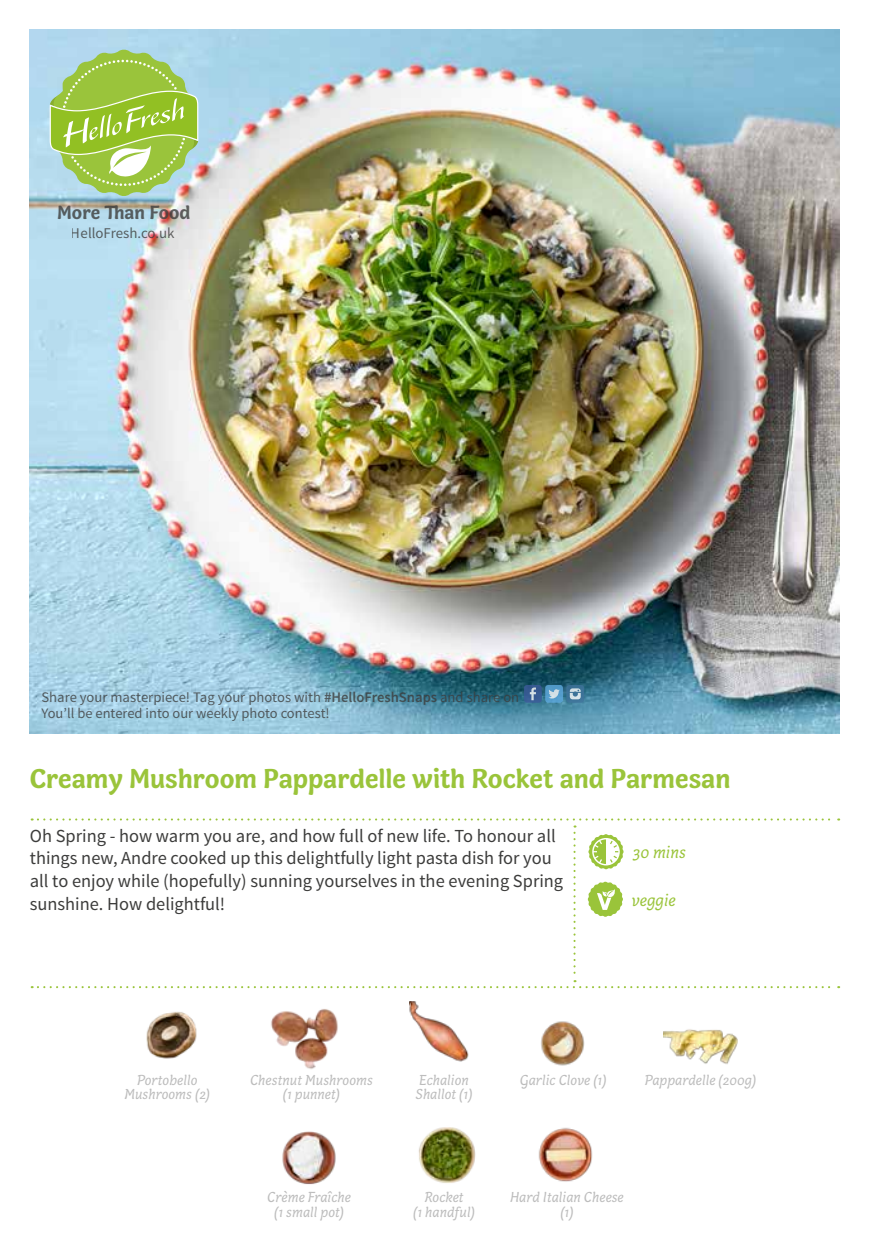
<style>
.page{position:relative;width:869px;height:1241px;background:#fff}
.page>*{position:absolute;margin:0;border:0;box-sizing:border-box;transform-origin:0 0}
.t1{font:700 28px "Capucine Basic";letter-spacing:-.005em;color:#9ac43a}
.t2{font:700 19.6px "Capucine Basic";color:#3c3c3b}
.t3{font:18.38px/22.8px "Source Sans Pro";color:#3c3c3b}
.t4{font:italic 17.5px "Capucine Basic";color:#9ac43a}
.t5{font:italic 14.88px/14.5px "Capucine Basic";color:#bcbcbc;text-align:center}
.t6{font:14.88px "Source Sans Pro";color:#3c3c3b}
.t7{font:14.53px/16.4px "Source Sans Pro";color:#3c3c3b}
.s1{font-weight:600}
</style>
<div class="page">
<img style="left:30px;top:30px;width:808px;height:703px">
<svg style="left:524px;top:685px;width:17px;height:17px"></svg>
<svg style="left:529px;top:687px;width:6px;height:13px"></svg>
<div style="left:566px;top:685px;width:18px;height:17px;background:#40739b;border-radius:3px"></div>
<svg style="left:569px;top:688px;width:11px;height:11px"></svg>
<div style="left:545px;top:685px;width:17px;height:17px;background:#549ccb;border-radius:3px"></div>
<svg style="left:548px;top:689px;width:11px;height:9px"></svg>
<svg style="left:50px;top:50px;width:148px;height:146px;background:#a9cd72"></svg>
<img style="left:146px;top:1011px;width:51px;height:48px">
<svg style="left:32px;top:818px;width:806px;height:170px"></svg>
<img style="left:418px;top:1127px;width:58px;height:56px">
<img style="left:282px;top:1131px;width:54px;height:54px">
<img style="left:409px;top:1001px;width:60px;height:61px">
<img style="left:663px;top:1029px;width:74px;height:35px">
<img style="left:538px;top:1127px;width:55px;height:55px">
<img style="left:271px;top:1009px;width:67px;height:60px">
<img style="left:541px;top:1021px;width:44px;height:45px">
<p class="t2" style="left:57px;top:198px;width:135px">More Than Food</p>
<p class="t6" style="left:71px;top:224px;width:105px">HelloFresh.co.uk</p>
<p class="t7" style="left:41px;top:688px;width:479px">Share your masterpiece! Tag your photos with <span class="s1">#HelloFreshSnaps</span> and share on<br>You’ll be entered into our weekly photo contest!</p>
<h1 class="t1" style="left:30px;top:757px;width:702px">Creamy Mushroom Pappardelle with Rocket and Parmesan</h1>
<p class="t3" style="left:30px;top:824px;width:534px">Oh Spring - how warm you are, and how full of new life. To honour all things new, Andre cooked up this delightfully light pasta dish for you all to enjoy while (hopefully) sunning yourselves in the evening Spring sunshine. How delightful!</p>
<p class="t4" style="left:632px;top:839px;width:55px">30 mins</p>
<p class="t4" style="left:631px;top:887px;width:46px">veggie</p>
<p class="t5" style="left:124px;top:1073px;width:87px">Portobello<br>Mushrooms (2)</p>
<p class="t5" style="left:250px;top:1073px;width:124px">Chestnut Mushrooms (1 punnet)</p>
<p class="t5" style="left:415px;top:1073px;width:58px;text-align:left">Echalion<br>Shallot (1)</p>
<p class="t5" style="left:519px;top:1073px;width:88px">Garlic Clove (1)</p>
<p class="t5" style="left:644px;top:1073px;width:113px">Pappardelle (200g)</p>
<p class="t5" style="left:267px;top:1190px;width:85px">Crème Fraîche (1 small pot)</p>
<p class="t5" style="left:413px;top:1190px;width:63px">Rocket<br>(1 handful)</p>
<p class="t5" style="left:510px;top:1190px;width:115px">Hard Italian Cheese (1)</p>
</div>
